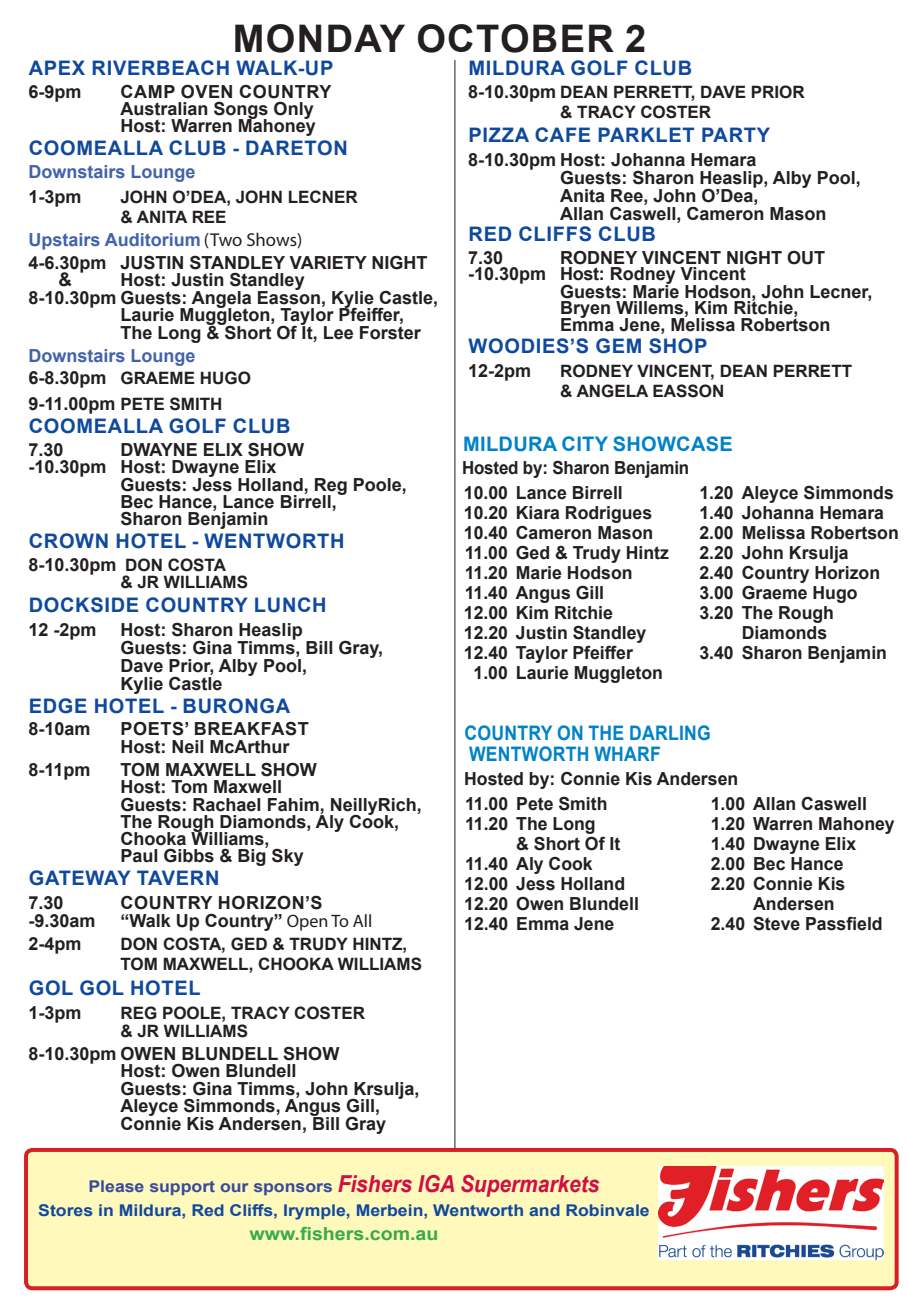
<style>
.page{position:relative;width:908px;height:1304px;background:#fff}
.page>*{position:absolute;margin:0;border:0;box-sizing:border-box;transform-origin:0 0}
.t1{font:700 38px "Arial";letter-spacing:.035em;color:#231f20}
.t2{font:700 20px "Arial";letter-spacing:.035em;color:#0f499d}
.t3{font:700 20px "Arial";letter-spacing:.015em;color:#0082c8;scale:.88 1}
.t4{font:700 20px "Arial";letter-spacing:.015em;color:#0082c8}
.t5{font:700 18.6px "Arial";color:#231f20}
.t6{font:700 18px/17.4px "Arial";color:#231f20}
.t7{font:700 18px "Arial";color:#4262ac}
.t8{font:700 18px "Arial";color:#231f20;scale:.94 1}
.t9{font:700 18px "Arial";color:#38ab4a;scale:1.09 1}
.t10{font:700 18px "Arial";letter-spacing:.035em;color:#231f20}
.t11{font:700 17px/20px "Arial";color:#231f20}
.t12{font:700 16.2px/24px "Arial";color:#0f499d;text-align:center;scale:1.09 1}
.s1{font-family:"Myriad Pro";font-weight:400;font-size:18.6px;color:#231f20}
.s2{font-size:18px}
.s3{font-size:17px}
.s4{font-family:"Myriad Pro";font-weight:400}
.s5{color:#364a9d}
.s6{font-family:"Arial Narrow";font-style:italic;font-size:23.4px;color:#d20d44}
</style>
<div class="page">
<hr style="left:454px;top:60px;width:1px;height:1213px;background:#231f20">
<div style="left:26px;top:1150px;width:870px;height:138px;background:#fff9bc;border-radius:6px"></div>
<div style="left:24px;top:1148px;width:874px;height:142px;border:4px solid #d91f26;border-radius:6px"></div>
<img style="left:658px;top:1167px;width:225px;height:93px">
<p class="t1" style="left:233px;top:12px;width:414px">MONDAY OCTOBER 2</p>
<p class="t2" style="left:29px;top:54px;width:306px">APEX RIVERBEACH WALK-UP</p>
<p class="t6" style="left:28px;top:83px;width:55px">6-9pm</p>
<p class="t6" style="left:120px;top:83px;width:212px">CAMP OVEN COUNTRY<br>Australian Songs Only<br>Host: Warren Mahoney</p>
<p class="t2" style="left:29px;top:134px;width:320px">COOMEALLA CLUB - DARETON</p>
<p class="t7" style="left:28px;top:159px;width:169px">Downstairs Lounge</p>
<p class="t6" style="left:28px;top:189px;width:55px">1-3pm</p>
<p class="t11" style="left:120px;top:188px;width:239px">JOHN O’DEA, JOHN LECNER &amp; ANITA REE</p>
<p class="t7" style="left:28px;top:227px;width:275px">Upstairs Auditorium <span class="s1">(Two Shows)</span></p>
<p class="t6" style="left:28px;top:254px;width:400px">4-6.30pm JUSTIN STANDLEY VARIETY NIGHT</p>
<p class="t5" style="left:58px;top:267px;width:15px">&amp;</p>
<p class="t6" style="left:120px;top:271px;width:186px">Host: Justin Standley</p>
<p class="t6" style="left:28px;top:289px;width:411px">8-10.30pm Guests: Angela Easson, Kylie Castle,</p>
<p class="t6" style="left:120px;top:307px;width:285px">Laurie Muggleton, Taylor Pfeiffer,</p>
<p class="t6" style="left:120px;top:324px;width:302px">The Long &amp; Short Of It, Lee Forster</p>
<p class="t7" style="left:28px;top:343px;width:169px">Downstairs Lounge</p>
<p class="t11" style="left:28px;top:369px;width:224px"><span class="s2">6-8.30pm</span> GRAEME HUGO</p>
<p class="t6" style="left:28px;top:395px;width:196px">9-11.00pm <span class="s3">PETE SMITH</span></p>
<p class="t2" style="left:29px;top:412px;width:263px">COOMEALLA GOLF CLUB</p>
<p class="t6" style="left:28px;top:441px;width:37px">7.30</p>
<p class="t6" style="left:120px;top:441px;width:185px">DWAYNE ELIX SHOW</p>
<p class="t6" style="left:28px;top:458px;width:250px">-10.30pm Host: Dwayne Elix</p>
<p class="t6" style="left:120px;top:476px;width:288px">Guests: Jess Holland, Reg Poole,</p>
<p class="t6" style="left:120px;top:493px;width:218px">Bec Hance, Lance Birrell,</p>
<p class="t6" style="left:120px;top:511px;width:150px">Sharon Benjamin</p>
<p class="t2" style="left:29px;top:527px;width:317px">CROWN HOTEL - WENTWORTH</p>
<p class="t6" style="left:28px;top:556px;width:199px">8-10.30pm <span class="s3">DON COSTA</span></p>
<p class="t11" style="left:120px;top:573px;width:129px">&amp; JR WILLIAMS</p>
<p class="t2" style="left:29px;top:591px;width:299px">DOCKSIDE COUNTRY LUNCH</p>
<p class="t6" style="left:28px;top:621px;width:70px">12 -2pm</p>
<p class="t6" style="left:120px;top:621px;width:264px;line-height:18px">Host: Sharon Heaslip<br>Guests: Gina Timms, Bill Gray,<br>Dave Prior, Alby Pool,<br>Kylie Castle</p>
<p class="t2" style="left:29px;top:691px;width:263px">EDGE HOTEL - BURONGA</p>
<p class="t6" style="left:28px;top:721px;width:64px">8-10am</p>
<p class="t6" style="left:120px;top:721px;width:190px">POETS’ BREAKFAST<br>Host: Neil McArthur</p>
<p class="t6" style="left:28px;top:761px;width:64px">8-11pm</p>
<p class="t6" style="left:120px;top:761px;width:303px">TOM MAXWELL SHOW<br>Host: Tom Maxwell<br>Guests: Rachael Fahim, NeillyRich,<br>The Rough Diamonds, Aly Cook,<br>Chooka Williams,<br>Paul Gibbs &amp; Big Sky</p>
<p class="t2" style="left:29px;top:864px;width:192px">GATEWAY TAVERN</p>
<p class="t6" style="left:28px;top:894px;width:37px">7.30</p>
<p class="t10" style="left:120px;top:890px;width:203px">COUNTRY HORIZON’S</p>
<p class="t6" style="left:28px;top:912px;width:69px">-9.30am</p>
<p class="t6" style="left:120px;top:912px;width:253px">“Walk Up Country” <span class="s4">Open To All</span></p>
<p class="t6" style="left:28px;top:935px;width:55px">2-4pm</p>
<p class="t11" style="left:120px;top:934px;width:303px">DON COSTA, GED &amp; TRUDY HINTZ,<br>TOM MAXWELL, CHOOKA WILLIAMS</p>
<p class="t2" style="left:29px;top:974px;width:173px">GOL GOL HOTEL</p>
<p class="t6" style="left:28px;top:1004px;width:55px">1-3pm</p>
<p class="t11" style="left:120px;top:1004px;width:246px;line-height:18px">REG POOLE, TRACY COSTER &amp; JR WILLIAMS</p>
<p class="t6" style="left:120px;top:1045px;width:300px;text-indent:-92px">8-10.30pm OWEN BLUNDELL SHOW<br>Host: Owen Blundell<br>Guests: Gina Timms, John Krsulja,<br>Aleyce Simmonds, Angus Gill,<br>Connie Kis Andersen, Bill Gray</p>
<p class="t2" style="left:468px;top:54px;width:225px">MILDURA GOLF CLUB</p>
<p class="t11" style="left:468px;top:83px;width:338px;text-align:center"><span class="s2">8-10.30pm</span> DEAN PERRETT, DAVE PRIOR &amp; TRACY COSTER</p>
<p class="t2" style="left:468px;top:121px;width:303px">PIZZA CAFE PARKLET PARTY</p>
<p class="t6" style="left:560px;top:151px;width:302px;line-height:18px;text-indent:-92px">8-10.30pm Host: Johanna Hemara<br>Guests: Sharon Heaslip, Alby Pool,<br>Anita Ree, John O’Dea,<br>Allan Caswell, Cameron Mason</p>
<p class="t2" style="left:468px;top:220px;width:189px">RED CLIFFS CLUB</p>
<p class="t6" style="left:468px;top:249px;width:37px">7.30</p>
<p class="t6" style="left:468px;top:250px;width:358px;line-height:16px;text-indent:92px">RODNEY VINCENT NIGHT OUT -10.30pm Host: Rodney Vincent</p>
<p class="t6" style="left:560px;top:284px;width:314px;line-height:16.6px">Guests: Marie Hodson, John Lecner,<br>Bryen Willems, Kim Ritchie,<br>Emma Jene, Melissa Robertson</p>
<p class="t2" style="left:468px;top:332px;width:240px">WOODIES’S GEM SHOP</p>
<p class="t6" style="left:468px;top:362px;width:65px">12-2pm</p>
<p class="t11" style="left:560px;top:361px;width:293px">RODNEY VINCENT, DEAN PERRETT &amp; ANGELA EASSON</p>
<p class="t4" style="left:463px;top:430px;width:271px">MILDURA CITY SHOWCASE</p>
<p class="t6" style="left:463px;top:484px;width:160px">10.00 Lance Birrell</p>
<p class="t6" style="left:463px;top:504px;width:190px">10.20 Kiara Rodrigues</p>
<p class="t6" style="left:463px;top:524px;width:191px">10.40 Cameron Mason</p>
<p class="t6" style="left:464px;top:544px;width:206px">11.00 Ged &amp; Trudy Hintz</p>
<p class="t6" style="left:464px;top:564px;width:169px">11.20 Marie Hodson</p>
<p class="t6" style="left:464px;top:584px;width:141px">11.40 Angus Gill</p>
<p class="t6" style="left:463px;top:604px;width:151px">12.00 Kim Ritchie</p>
<p class="t6" style="left:463px;top:624px;width:184px">12.20 Justin Standley</p>
<p class="t6" style="left:463px;top:644px;width:170px">12.40 Taylor Pfeiffer</p>
<p class="t6" style="left:473px;top:664px;width:191px">1.00 Laurie Muggleton</p>
<p class="t8" style="left:462px;top:455px;width:243px">Hosted by: Sharon Benjamin</p>
<p class="t6" style="left:699px;top:484px;width:196px">1.20 Aleyce Simmonds</p>
<p class="t6" style="left:699px;top:504px;width:186px">1.40 Johanna Hemara</p>
<p class="t6" style="left:699px;top:524px;width:201px">2.00 Melissa Robertson</p>
<p class="t6" style="left:699px;top:544px;width:151px">2.20 John Krsulja</p>
<p class="t6" style="left:699px;top:564px;width:182px">2.40 Country Horizon</p>
<p class="t6" style="left:699px;top:584px;width:160px">3.00 Graeme Hugo</p>
<p class="t6" style="left:699px;top:604px;width:136px">3.20 The Rough</p>
<p class="t6" style="left:741px;top:624px;width:87px">Diamonds</p>
<p class="t6" style="left:699px;top:644px;width:189px">3.40 Sharon Benjamin</p>
<p class="t3" style="left:464px;top:719px;width:281px">COUNTRY ON THE DARLING</p>
<p class="t3" style="left:469px;top:740px;width:219px">WENTWORTH WHARF</p>
<p class="t6" style="left:465px;top:795px;width:144px">11.00 Pete Smith</p>
<p class="t6" style="left:465px;top:815px;width:132px">11.20 The Long</p>
<p class="t6" style="left:516px;top:835px;width:105px">&amp; Short Of It</p>
<p class="t6" style="left:465px;top:855px;width:129px">11.40 Aly Cook</p>
<p class="t6" style="left:464px;top:875px;width:162px">12.00 Jess Holland</p>
<p class="t6" style="left:464px;top:895px;width:176px">12.20 Owen Blundell</p>
<p class="t6" style="left:464px;top:915px;width:152px">12.40 Emma Jene</p>
<p class="t6" style="left:464px;top:770px;width:275px">Hosted by: Connie Kis Andersen</p>
<p class="t6" style="left:710px;top:795px;width:158px">1.00 Allan Caswell</p>
<p class="t6" style="left:710px;top:815px;width:185px">1.20 Warren Mahoney</p>
<p class="t6" style="left:710px;top:835px;width:147px">1.40 Dwayne Elix</p>
<p class="t6" style="left:710px;top:855px;width:134px">2.00 Bec Hance</p>
<p class="t6" style="left:710px;top:875px;width:136px">2.20 Connie Kis</p>
<p class="t6" style="left:752px;top:895px;width:83px">Andersen</p>
<p class="t6" style="left:710px;top:915px;width:173px">2.40 Steve Passfield</p>
<p class="t12" style="left:38px;top:1175px;width:562px"><span class="s5">Please support our sponsors</span> <span class="s6">Fishers IGA Supermarkets<br></span>Stores in Mildura, Red Cliffs, Irymple, Merbein, Wentworth and Robinvale</p>
<p class="t9" style="left:249px;top:1221px;width:175px">www.fishers.com.au</p>
</div>
